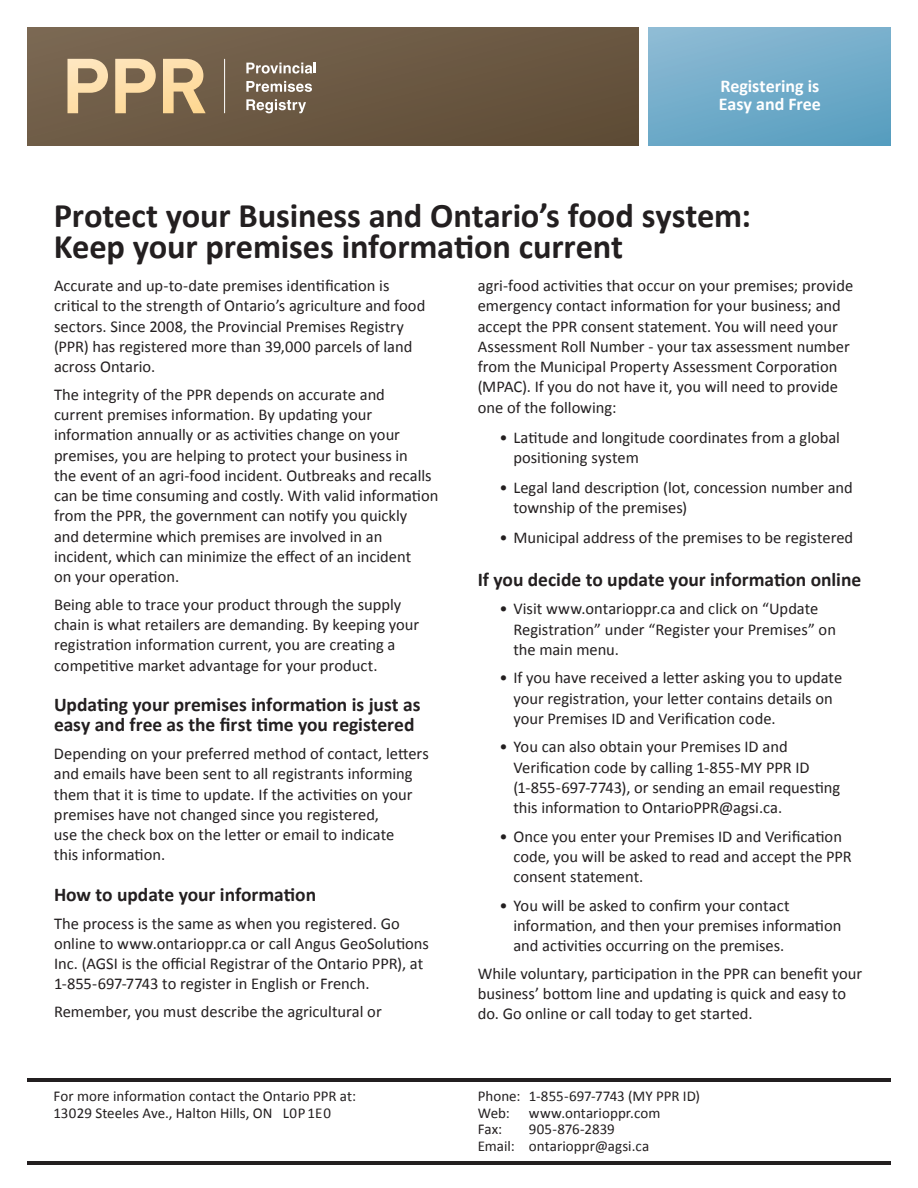
<style>
.page{position:relative;width:918px;height:1188px;background:#fff}
.page>*{position:absolute;margin:0;border:0;box-sizing:border-box;transform-origin:0 0}
.t1{font:700 34.5px/31.5px "Calibri";letter-spacing:-.005em;color:#231f20}
.t2{font:700 19.5px/20.2px "Calibri";letter-spacing:-.005em;color:#231f20}
.t3{font:700 18px/18.6px "Calibri";color:#fff}
.t4{font:16.5px/20.2px "Calibri";color:#231f20}
.t5{font:15px/16.5px "Calibri";letter-spacing:.005em;color:#231f20}
</style>
<div class="page">
<hr style="left:27px;top:1078px;width:864px;height:3px;background:#231f20">
<hr style="left:27px;top:1161px;width:864px;height:3px;background:#231f20">
<div style="left:27px;top:27px;width:612px;height:118px;background:linear-gradient(to right,#76634e,#63503b)"></div>
<div style="left:648px;top:27px;width:243px;height:118px;background:linear-gradient(to bottom,#86b6d1,#60a2c3)"></div>
<svg style="left:68px;top:59px;width:138px;height:54px;background:#b9a07b"></svg>
<hr style="left:224px;top:59px;width:1px;height:54px;background:#fff">
<svg style="left:246px;top:63px;width:70px;height:11px"></svg>
<svg style="left:246px;top:81px;width:66px;height:11px"></svg>
<svg style="left:246px;top:99px;width:60px;height:14px"></svg>
<p class="t3" style="left:719px;top:77px;width:103px">Registering is<br>Easy and Free</p>
<h1 class="t1" style="left:54px;top:199px;width:699px">Protect your Business and Ontario’s food system:<br>Keep your premises information current</h1>
<p class="t4" style="left:54px;top:276px;width:373px">Accurate and up-to-date premises identification is critical to the strength of Ontario’s agriculture and food sectors. Since 2008, the Provincial Premises Registry (PPR) has registered more than 39,000 parcels of land across Ontario.</p>
<p class="t4" style="left:54px;top:384px;width:386px">The integrity of the PPR depends on accurate and<br>current premises information. By updating your information annually or as activities change on your premises, you are helping to protect your business in<br>the event of an agri-food incident. Outbreaks and recalls can be time consuming and costly. With valid information from the PPR, the government can notify you quickly<br>and determine which premises are involved in an incident, which can minimize the effect of an incident<br>on your operation.</p>
<p class="t4" style="left:54px;top:594px;width:367px">Being able to trace your product through the supply chain is what retailers are demanding. By keeping your registration information current, you are creating a competitive market advantage for your product.</p>
<p class="t2" style="left:54px;top:695px;width:368px">Updating your premises information is just as easy and free as the first time you registered</p>
<p class="t4" style="left:54px;top:744px;width:377px">Depending on your preferred method of contact, letters and emails have been sent to all registrants informing them that it is time to update. If the activities on your premises have not changed since you registered,<br>use the check box on the letter or email to indicate<br>this information.</p>
<p class="t2" style="left:54px;top:884px;width:264px">How to update your information</p>
<p class="t4" style="left:54px;top:913px;width:377px">The process is the same as when you registered. Go online to www.ontarioppr.ca or call Angus GeoSolutions Inc. (AGSI is the official Registrar of the Ontario PPR), at 1-855-697-7743 to register in English or French.</p>
<p class="t4" style="left:54px;top:1002px;width:329px">Remember, you must describe the agricultural or</p>
<p class="t4" style="left:478px;top:276px;width:377px">agri-food activities that occur on your premises; provide emergency contact information for your business; and accept the PPR consent statement. You will need your Assessment Roll Number - your tax assessment number from the Municipal Property Assessment Corporation (MPAC). If you do not have it, you will need to provide one of the following:</p>
<p class="t4" style="left:513px;top:427px;width:328px;text-indent:-14px">• Latitude and longitude coordinates from a global positioning system</p>
<p class="t4" style="left:513px;top:477px;width:341px;text-indent:-14px">• Legal land description (lot, concession number and township of the premises)</p>
<p class="t4" style="left:499px;top:528px;width:355px">• Municipal address of the premises to be registered</p>
<p class="t2" style="left:478px;top:569px;width:385px">If you decide to update your information online</p>
<p class="t4" style="left:513px;top:599px;width:324px;text-indent:-14px">• Visit www.ontarioppr.ca and click on “Update<br>Registration” under “Register your Premises” on the main menu.</p>
<p class="t4" style="left:513px;top:668px;width:330px;text-indent:-14px">• If you have received a letter asking you to update your registration, your letter contains details on your Premises ID and Verification code.</p>
<p class="t4" style="left:513px;top:737px;width:329px;text-indent:-14px">• You can also obtain your Premises ID and Verification code by calling 1-855-MY PPR ID (1-855-697-7743), or sending an email requesting this information to OntarioPPR@agsi.ca.</p>
<p class="t4" style="left:513px;top:826px;width:340px;text-indent:-14px">• Once you enter your Premises ID and Verification code, you will be asked to read and accept the PPR consent statement.</p>
<p class="t4" style="left:513px;top:895px;width:330px;text-indent:-14px">• You will be asked to confirm your contact information, and then your premises information and activities occurring on the premises.</p>
<p class="t4" style="left:478px;top:963px;width:386px">While voluntary, participation in the PPR can benefit your business’ bottom line and updating is quick and easy to do. Go online or call today to get started.</p>
<p class="t5" style="left:53px;top:1088px;width:304px">For more information contact the Ontario PPR at:<br>13029 Steeles Ave., Halton Hills, ON L0P1E0</p>
<p class="t5" style="left:478px;top:1088px;width:224px">Phone: 1-855-697-7743 (MY PPR ID)<br>Web:</p>
<p class="t5" style="left:529px;top:1104px;width:133px">www.ontarioppr.com</p>
<p class="t5" style="left:478px;top:1121px;width:173px;text-indent:51px">905-876-2839<br>Email: ontarioppr@agsi.ca</p>
<p class="t5" style="left:478px;top:1121px;width:26px">Fax:</p>
</div>
